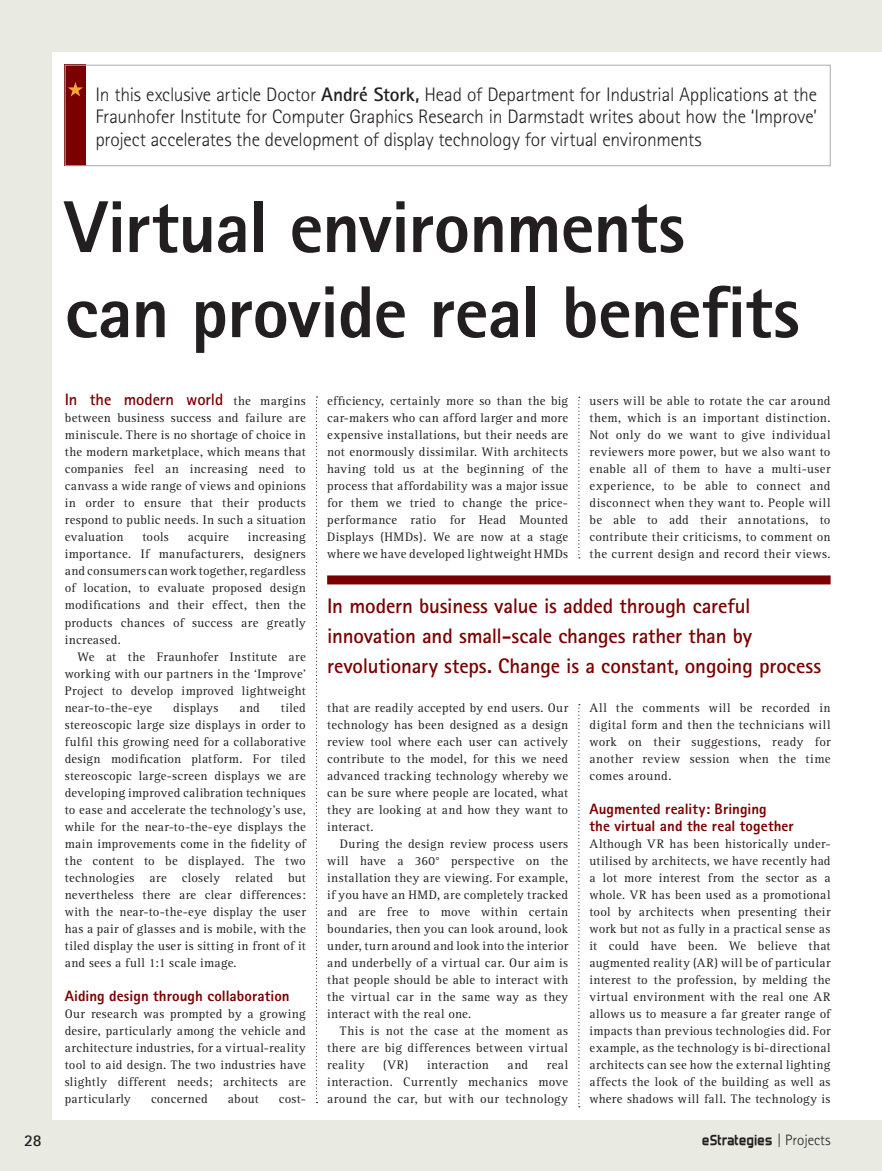
<style>
.page{position:relative;width:882px;height:1171px;background:#fff}
.page>*{position:absolute;margin:0;border:0;box-sizing:border-box;transform-origin:0 0}
.t1{font:800 73.5px/85.1px "Rotis Sans Serif";letter-spacing:-.015em;color:#231f20}
.t2{font:700 21px/30px "Rotis Sans Serif";letter-spacing:-.01em;color:#7b0100}
.t3{font:300 19.5px/22.5px "Rotis Sans Serif";letter-spacing:-.01em;color:#231f20;text-align:justify}
.t4{font:700 16.65px "Forgotten Futurist";letter-spacing:-.005em;color:#231f20}
.t5{font:700 16.5px "Rotis Sans Serif";letter-spacing:-.005em;color:#7b0100}
.t6{font:700 16.5px "Rotis Sans Serif";color:#231f20}
.t7{font:800 15px/17px "Rotis Sans Serif";letter-spacing:.005em;color:#7b0100}
.t8{font:12.75px/17px "Rotis Serif";letter-spacing:.03em;color:#231f20;text-align:justify}
.s1{font-weight:700}
.s2{font-family:"Rotis Serif";font-weight:400;font-size:12.75px;color:#231f20}
.s3{font-family:"Rotis Sans Serif";font-weight:300;font-size:15px}
</style>
<div class="page">
<div style="left:65px;top:65px;width:21px;height:101px;background:#7b0100"></div>
<svg style="left:68px;top:82px;width:15px;height:14px"></svg>
<div style="left:0;top:1119px;width:881px;height:51px;background:#e9ebe3"></div>
<div style="left:0;top:0;width:881px;height:52px;background:#e9ebe3"></div>
<div style="left:327px;top:575px;width:503px;height:9px;background:#7b0100"></div>
<div style="left:65px;top:65px;width:765px;height:101px;border:1px solid #a8a9ad"></div>
<div style="left:0;top:0;width:52px;height:1170px;background:#e9ebe3"></div>
<svg style="left:316px;top:396px;width:1px;height:704px"></svg>
<svg style="left:578px;top:396px;width:2px;height:162px"></svg>
<svg style="left:578px;top:704px;width:2px;height:400px"></svg>
<p class="t3" style="left:95px;top:83px;width:723px">In this exclusive article Doctor <span class="s1">André Stork,</span> Head of Department for Industrial Applications at the Fraunhofer Institute for Computer Graphics Research in Darmstadt writes about how the ‘Improve’ project accelerates the development of display technology for virtual environments</p>
<h1 class="t1" style="left:65px;top:183px;width:736px">Virtual environments can provide real benefits</h1>
<p class="t5" style="left:65px;top:389px;width:242px">In the modern world <span class="s2">the margins</span></p>
<p class="t8" style="left:65px;top:410px;width:242px">between business success and failure are miniscule. There is no shortage of choice in the modern marketplace, which means that companies feel an increasing need to canvass a wide range of views and opinions in order to ensure that their products respond to public needs. In such a situation evaluation</p>
<p class="t8" style="left:142px;top:529px;width:28px">tools</p>
<p class="t8" style="left:188px;top:529px;width:43px">acquire</p>
<p class="t8" style="left:65px;top:529px;width:242px;text-indent:183px">increasing importance. If manufacturers, designers and consumers can work together, regardless of location, to evaluate proposed design modifications and their effect, then the products chances of success are greatly increased.</p>
<p class="t8" style="left:65px;top:648px;width:242px;text-indent:13px">We at the Fraunhofer Institute are working with our partners in the ‘Improve’ Project to develop improved lightweight near-to-the-eye</p>
<p class="t8" style="left:65px;top:699px;width:242px;text-indent:216px">tiled stereoscopic large size displays in order to fulfil this growing need for a collaborative design modification platform. For tiled stereoscopic large-screen displays we are developing improved calibration techniques to ease and accelerate the technology’s use, while for the near-to-the-eye displays the main improvements come in the fidelity of the content to be displayed. The two technologies are closely related but nevertheless there are clear differences: with the near-to-the-eye display the user has a pair of glasses and is mobile, with the tiled display the user is sitting in front of it and sees a full 1:1 scale image.</p>
<p class="t7" style="left:65px;top:986px;width:226px">Aiding design through collaboration</p>
<p class="t8" style="left:65px;top:1005px;width:242px">Our research was prompted by a growing desire, particularly among the vehicle and architecture industries, for a virtual-reality tool to aid design. The two industries have slightly different needs; architects are particularly</p>
<p class="t8" style="left:173px;top:699px;width:47px">displays</p>
<p class="t8" style="left:239px;top:699px;width:22px">and</p>
<p class="t8" style="left:151px;top:1090px;width:58px">concerned</p>
<p class="t8" style="left:228px;top:1090px;width:32px">about</p>
<p class="t8" style="left:279px;top:1090px;width:29px">cost-</p>
<p class="t8" style="left:327px;top:393px;width:242px">efficiency, certainly more so than the big car-makers who can afford larger and more expensive installations, but their needs are not enormously dissimilar. With architects having told us at the beginning of the process that affordability was a major issue for them we tried to change the price&shy;performance ratio for Head Mounted Displays (HMDs). We are now at a stage where we have developed lightweight HMDs</p>
<p class="t8" style="left:589px;top:393px;width:242px">users will be able to rotate the car around them, which is an important distinction.<br>Not only do we want to give individual reviewers more power, but we also want to enable all of them to have a multi-user experience, to be able to connect and disconnect when they want to. People will be able to add their annotations, to contribute their criticisms, to comment on the current design and record their views.</p>
<h2 class="t2" style="left:327px;top:590px;width:495px">In modern business value is added through careful innovation and small-scale changes rather than by revolutionary steps. Change is a constant, ongoing process</h2>
<p class="t8" style="left:327px;top:699px;width:242px">that are readily accepted by end users. Our technology has been designed as a design review tool where each user can actively contribute to the model, for this we need advanced tracking technology whereby we can be sure where people are located, what they are looking at and how they want to interact.</p>
<p class="t8" style="left:327px;top:835px;width:242px;text-indent:13px">During the design review process users will have a 360° perspective on the installation they are viewing. For example, if you have an HMD, are completely tracked and are free to move within certain boundaries, then you can look around, look under, turn around and look into the interior and underbelly of a virtual car. Our aim is that people should be able to interact with the virtual car in the same way as they interact with the real one.</p>
<p class="t8" style="left:327px;top:1022px;width:242px;text-indent:13px">This is not the case at the moment as there are big differences between virtual reality</p>
<p class="t8" style="left:383px;top:1056px;width:27px">(VR)</p>
<p class="t8" style="left:427px;top:1056px;width:63px">interaction</p>
<p class="t8" style="left:507px;top:1056px;width:22px">and</p>
<p class="t8" style="left:327px;top:1056px;width:242px;text-indent:219px">real interaction. Currently mechanics move around the car, but with our technology</p>
<p class="t8" style="left:589px;top:699px;width:242px">All the comments will be recorded in digital form and then the technicians will work on their suggestions, ready for another review session when the time comes around.</p>
<p class="t7" style="left:589px;top:799px;width:206px">Augmented reality: Bringing<br>the virtual and the real together</p>
<p class="t8" style="left:589px;top:835px;width:242px">Although VR has been historically under&shy;utilised by architects, we have recently had a lot more interest from the sector as a whole. VR has been used as a promotional tool by architects when presenting their work but not as fully in a practical sense as it could have been. We believe that augmented reality (AR) will be of particular interest to the profession, by melding the virtual environment with the real one AR allows us to measure a far greater range of impacts than previous technologies did. For example, as the technology is bi-directional architects can see how the external lighting affects the look of the building as well as where shadows will fall. The technology is</p>
<p class="t6" style="left:24px;top:1129px;width:19px">28</p>
<h3 class="t4" style="left:702px;top:1132px;width:130px">eStrategies <span class="s3">| Projects</span></h3>
</div>
